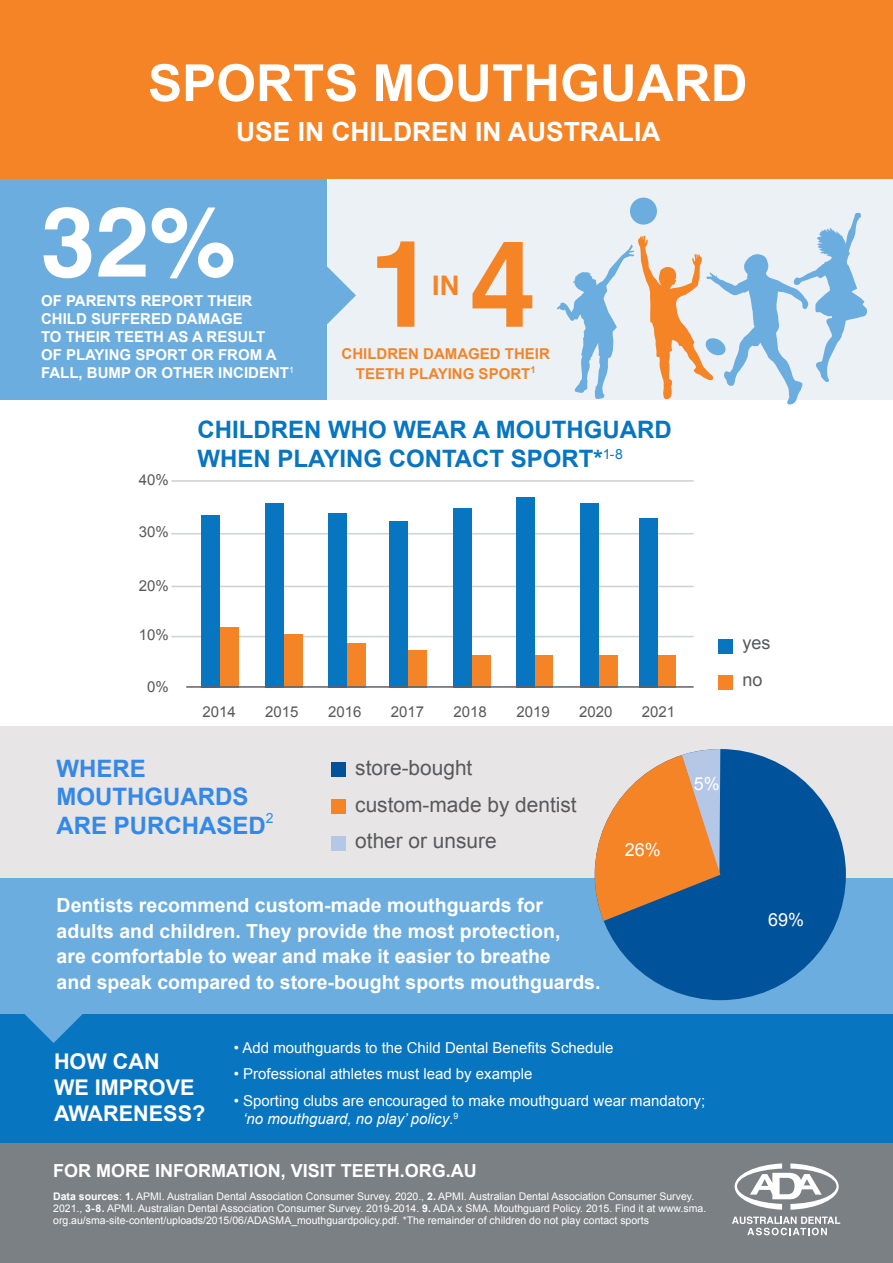
<style>
.page{position:relative;width:893px;height:1263px;background:#fff}
.page>*{position:absolute;margin:0;border:0;box-sizing:border-box;transform-origin:0 0}
.t1{font:700 120.45px "Helvetica";color:#f58427}
.t2{font:700 97.5px "Helvetica";color:#fff}
.t3{font:700 51.15px "Arial";color:#fff}
.t4{font:700 27px "Helvetica";color:#f58427}
.t5{font:700 26.4px "Arial";color:#fff}
.t6{font:700 24px/28.8px "Arial";color:#0875c0}
.t7{font:700 24px/28.5px "Arial";color:#3488e7}
.t8{font:700 21.6px/26px "Arial";color:#fff}
.t9{font:20.85px/36.9px "Arial";color:#58595b}
.t10{font:700 19.5px/25.5px "Arial";color:#fff}
.t11{font:700 18px "Arial";color:#fff}
.t12{font:18px "Arial";color:#fff}
.t13{font:18px/36.9px "Arial";color:#58595b}
.t14{font:15px/18px "Arial";color:#fff}
.t15{font:700 15px/18px "Arial";color:#fff}
.t16{font:15px "Arial";color:#58595b}
.t17{font:700 15px/19.8px "Arial";color:#f58427;text-align:center}
.t18{font:13.95px "Arial";color:#3488e7}
.t19{font:10.5px/12px "Arial";color:#fff}
.s1{font-style:italic}
.s2{font-weight:700}
</style>
<div class="page">
<hr style="left:171px;top:636px;width:523px;height:1px;background:#d1d3d4">
<hr style="left:171px;top:586px;width:523px;height:1px;background:#d1d3d4">
<hr style="left:171px;top:533px;width:523px;height:1px;background:#d1d3d4">
<hr style="left:171px;top:480px;width:523px;height:2px;background:#d1d3d4">
<div style="left:0;top:179px;width:327px;height:221px;background:#6caddf"></div>
<div style="left:328px;top:179px;width:565px;height:221px;background:#ecf1f5"></div>
<div style="left:0;top:878px;width:893px;height:136px;background:#6caddf"></div>
<div style="left:0;top:726px;width:893px;height:152px;background:#e7e5e6"></div>
<div style="left:0;top:1014px;width:893px;height:129px;background:#0875c0"></div>
<div style="left:0;top:0;width:893px;height:179px;background:#f58427"></div>
<div style="left:0;top:1143px;width:893px;height:120px;background:#7b8084"></div>
<div style="left:331px;top:762px;width:15px;height:15px;background:#00539b"></div>
<div style="left:331px;top:799px;width:15px;height:14px;background:#f58427"></div>
<div style="left:331px;top:836px;width:15px;height:14px;background:#b4c7e7"></div>
<div style="left:718px;top:639px;width:15px;height:14px;background:#0875c0"></div>
<div style="left:718px;top:675px;width:15px;height:15px;background:#f58427"></div>
<svg style="left:732px;top:1216px;width:108px;height:19px"></svg>
<svg style="left:735px;top:1163px;width:104px;height:47px"></svg>
<div style="left:630px;top:198px;width:27px;height:27px;background:#6caddf;border-radius:50%"></div>
<svg style="left:557px;top:212px;width:310px;height:193px"></svg>
<div style="left:595px;top:749px;width:251px;height:251px;background:#00539b;border-radius:50%"></div>
<svg style="left:595px;top:749px;width:125px;height:176px"></svg>
<div style="left:284px;top:634px;width:19px;height:54px;background:#f58427"></div>
<div style="left:220px;top:627px;width:19px;height:61px;background:#f58427"></div>
<div style="left:201px;top:515px;width:19px;height:173px;background:#0875c0"></div>
<div style="left:265px;top:503px;width:19px;height:185px;background:#0875c0"></div>
<div style="left:347px;top:643px;width:19px;height:45px;background:#f58427"></div>
<div style="left:328px;top:514px;width:19px;height:174px;background:#0875c0"></div>
<div style="left:408px;top:650px;width:19px;height:38px;background:#f58427"></div>
<div style="left:390px;top:521px;width:18px;height:167px;background:#0875c0"></div>
<div style="left:472px;top:656px;width:19px;height:32px;background:#f58427"></div>
<div style="left:453px;top:508px;width:19px;height:180px;background:#0875c0"></div>
<div style="left:535px;top:656px;width:18px;height:32px;background:#f58427"></div>
<div style="left:516px;top:497px;width:19px;height:191px;background:#0875c0"></div>
<div style="left:599px;top:656px;width:19px;height:32px;background:#f58427"></div>
<div style="left:580px;top:503px;width:19px;height:185px;background:#0875c0"></div>
<div style="left:657px;top:656px;width:19px;height:32px;background:#f58427"></div>
<div style="left:639px;top:518px;width:18px;height:170px;background:#0875c0"></div>
<svg style="left:24px;top:1014px;width:59px;height:29px"></svg>
<svg style="left:327px;top:266px;width:29px;height:58px"></svg>
<hr style="left:186px;top:686px;width:508px;height:2px;background:#5e6266">
<h3 class="t3" style="left:148px;top:49px;width:601px">SPORTS MOUTHGUARD</h3>
<h3 class="t5" style="left:236px;top:114px;width:426px">USE IN CHILDREN IN AUSTRALIA</h3>
<h2 class="t2" style="left:41px;top:164px;width:197px">32%</h2>
<h3 class="t15" style="left:41px;top:292px;width:254px">OF PARENTS REPORT THEIR<br>CHILD SUFFERED DAMAGE<br>TO THEIR TEETH AS A RESULT<br>OF PLAYING SPORT OR FROM A<br>FALL, BUMP OR OTHER INCIDENT<sup>1</sup></h3>
<h1 class="t1" style="left:369px;top:187px;width:169px">1 4</h1>
<h3 class="t4" style="left:432px;top:264px;width:28px">IN</h3>
<h3 class="t17" style="left:342px;top:344px;width:210px">CHILDREN DAMAGED THEIR<br>TEETH PLAYING SPORT<sup>1</sup></h3>
<h3 class="t16" style="left:139px;top:470px;width:32px">40%</h3>
<h3 class="t16" style="left:139px;top:522px;width:32px">30%</h3>
<h3 class="t16" style="left:139px;top:576px;width:32px">20%</h3>
<h3 class="t16" style="left:139px;top:625px;width:32px">10%</h3>
<h3 class="t16" style="left:147px;top:677px;width:23px">0%</h3>
<h3 class="t6" style="left:198px;top:416px;width:476px">CHILDREN WHO WEAR A MOUTHGUARD<br>WHEN PLAYING CONTACT SPORT*<sup>1-8</sup></h3>
<h3 class="t16" style="left:202px;top:702px;width:35px">2014</h3>
<h3 class="t16" style="left:265px;top:702px;width:35px">2015</h3>
<h3 class="t16" style="left:328px;top:702px;width:35px">2016</h3>
<h3 class="t16" style="left:391px;top:702px;width:35px">2017</h3>
<h3 class="t16" style="left:454px;top:702px;width:35px">2018</h3>
<h3 class="t16" style="left:516px;top:702px;width:35px">2019</h3>
<h3 class="t16" style="left:579px;top:702px;width:35px">2020</h3>
<h3 class="t16" style="left:642px;top:702px;width:35px">2021</h3>
<h3 class="t7" style="left:57px;top:755px;width:211px">WHERE<br>MOUTHGUARDS<br>ARE PURCHASED</h3>
<h3 class="t18" style="left:266px;top:809px;width:9px">2</h3>
<h3 class="t9" style="left:355px;top:749px;width:223px">store-bought custom-made by dentist other or unsure</h3>
<h3 class="t10" style="left:57px;top:893px;width:545px">Dentists recommend custom-made mouthguards for adults and children. They provide the most protection,<br>are comfortable to wear and make it easier to breathe<br>and speak compared to store-bought sports mouthguards.</h3>
<h3 class="t12" style="left:625px;top:837px;width:38px">26%</h3>
<h3 class="t12" style="left:694px;top:772px;width:28px">5%</h3>
<h3 class="t8" style="left:54px;top:1049px;width:153px">HOW CAN<br>WE IMPROVE<br>AWARENESS?</h3>
<h3 class="t14" style="left:234px;top:1039px;width:381px">• Add mouthguards to the Child Dental Benefits Schedule</h3>
<h3 class="t14" style="left:234px;top:1065px;width:300px">• Professional athletes must lead by example</h3>
<h3 class="t14" style="left:243px;top:1092px;width:463px;text-indent:-9px">• Sporting clubs are encouraged to make mouthguard wear mandatory; <span class="s1">‘no mouthguard, no play’ policy</span>.<sup>9</sup></h3>
<h3 class="t11" style="left:53px;top:1159px;width:425px">FOR MORE INFORMATION, VISIT TEETH.ORG.AU</h3>
<p class="t19" style="left:53px;top:1191px;width:654px"><span class="s2">Data sources</span>: <span class="s2">1.</span> APMI. Australian Dental Association Consumer Survey. 2020., <span class="s2">2.</span> APMI. Australian Dental Association Consumer Survey.<br>2021., <span class="s2">3-8.</span> APMI. Australian Dental Association Consumer Survey. 2019-2014. <span class="s2">9.</span> ADA x SMA. Mouthguard Policy. 2015. Find it at www.sma. org.au/sma-site-content/uploads/2015/06/ADASMA_mouthguardpolicy.pdf. *The remainder of children do not play contact sports</p>
<h3 class="t13" style="left:742px;top:624px;width:30px">yes no</h3>
<h3 class="t12" style="left:768px;top:908px;width:38px">69%</h3>
</div>
